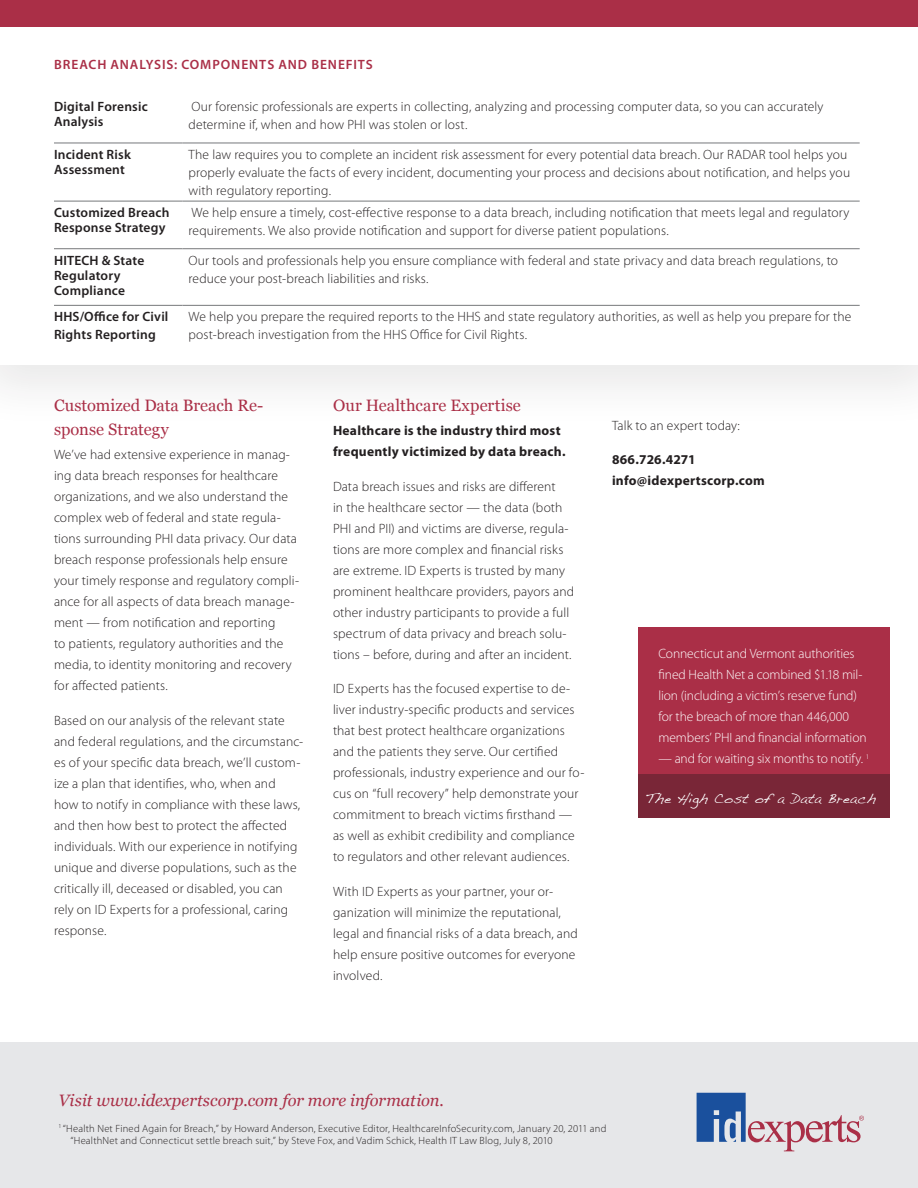
<style>
.page{position:relative;width:918px;height:1188px;background:#fff}
.page>*{position:absolute;margin:0;border:0;box-sizing:border-box;transform-origin:0 0}
.Section_Header{font:16.5px/24px "Georgia";letter-spacing:.005em;color:#aa2f47}
.t1{font:italic 16.5px "Georgia";letter-spacing:-.005em;color:#aa2f47}
.Body{font:300 13.5px/21px "Myriad Pro";letter-spacing:.01em;color:#231f20}
.Table_Text-1{font:300 13.5px/18px "Myriad Pro";letter-spacing:.01em;color:#231f20}
.Body-2{font:300 13.5px/21px "Myriad Pro";letter-spacing:-.01em;color:#fff}
.Table_Text-1-2{font:600 13.5px/15px "Myriad Pro";letter-spacing:.015em;color:#231f20}
.Body-3{font:700 13.5px/21px "Myriad Pro";letter-spacing:.02em;color:#231f20}
.Table_Header{font:600 13.5px "Myriad Pro";letter-spacing:.07em;color:#aa2f47}
.Quote_Credit_2{font:12px "Dakota";letter-spacing:.03em;color:#fff}
.Table_Text-1-3{font:300 10.5px "Myriad Pro";letter-spacing:.02em;color:#231f20}
</style>
<div class="page">
<div style="left:0;top:0;width:918px;height:432px;background:#f8f8f8"></div>
<div style="left:0;top:0;width:918px;height:364px;background:#fff"></div>
<div style="left:0;top:1043px;width:918px;height:145px;background:#e6e7e9"></div>
<hr style="left:54px;top:143px;width:129px;height:1px;background:#76787b">
<hr style="left:183px;top:143px;width:677px;height:1px;background:#76787b">
<hr style="left:54px;top:201px;width:129px;height:1px;background:#76787b">
<hr style="left:183px;top:201px;width:677px;height:1px;background:#76787b">
<hr style="left:54px;top:305px;width:129px;height:1px;background:#76787b">
<hr style="left:183px;top:305px;width:677px;height:1px;background:#76787b">
<hr style="left:54px;top:248px;width:129px;height:1px;background:#76787b">
<hr style="left:183px;top:248px;width:677px;height:1px;background:#76787b">
<div style="left:0;top:0;width:917px;height:26px;background:#aa2f47"></div>
<svg style="left:697px;top:1093px;width:167px;height:58px"></svg>
<div style="left:638px;top:627px;width:251px;height:157px;background:#aa2f47"></div>
<div style="left:638px;top:774px;width:251px;height:44px;background:#792637"></div>
<p class="Table_Header" style="left:54px;top:56px;width:320px">BREACH ANALYSIS: COMPONENTS AND BENEFITS</p>
<p class="Table_Text-1-2" style="left:54px;top:99px;width:95px">Digital Forensic<br>Analysis</p>
<p class="Table_Text-1" style="left:189px;top:98px;width:637px">Our forensic professionals are experts in collecting, analyzing and processing computer data, so you can accurately determine if, when and how PHI was stolen or lost.</p>
<p class="Table_Text-1-2" style="left:54px;top:147px;width:78px">Incident Risk</p>
<p class="Table_Text-1-2" style="left:54px;top:162px;width:72px">Assessment</p>
<p class="Table_Text-1" style="left:189px;top:145px;width:663px">The law requires you to complete an incident risk assessment for every potential data breach. Our RADAR tool helps you properly evaluate the facts of every incident, documenting your process and decisions about notification, and helps you with regulatory reporting.</p>
<p class="Table_Text-1-2" style="left:54px;top:205px;width:117px">Customized Breach<br>Response Strategy</p>
<p class="Table_Text-1" style="left:189px;top:204px;width:662px">We help ensure a timely, cost-effective response to a data breach, including notification that meets legal and regulatory requirements. We also provide notification and support for diverse patient populations.</p>
<p class="Table_Text-1-2" style="left:54px;top:252px;width:92px">HITECH &amp; State<br>Regulatory</p>
<p class="Table_Text-1-2" style="left:54px;top:282px;width:73px">Compliance</p>
<p class="Table_Text-1" style="left:189px;top:251px;width:651px">Our tools and professionals help you ensure compliance with federal and state privacy and data breach regulations, to reduce your post-breach liabilities and risks.</p>
<p class="Table_Text-1-2" style="left:54px;top:308px;width:116px;line-height:18px">HHS/Office for Civil<br>Rights Reporting</p>
<p class="Table_Text-1" style="left:189px;top:308px;width:664px">We help you prepare the required reports to the HHS and state regulatory authorities, as well as help you prepare for the post-breach investigation from the HHS Office for Civil Rights.</p>
<p class="Section_Header" style="left:54px;top:394px;width:211px">Customized Data Breach Re&shy;sponse Strategy</p>
<p class="Body" style="left:54px;top:444px;width:247px">We’ve had extensive experience in manag&shy;ing data breach responses for healthcare organizations, and we also understand the complex web of federal and state regula&shy;tions surrounding PHI data privacy. Our data breach response professionals help ensure your timely response and regulatory compli&shy;ance for all aspects of data breach manage&shy;ment — from notification and reporting<br>to patients, regulatory authorities and the media, to identity monitoring and recovery for affected patients.</p>
<p class="Body" style="left:54px;top:710px;width:251px">Based on our analysis of the relevant state and federal regulations, and the circumstanc&shy;es of your specific data breach, we’ll custom&shy;ize a plan that identifies, who, when and how to notify in compliance with these laws, and then how best to protect the affected individuals. With our experience in notifying unique and diverse populations, such as the critically ill, deceased or disabled, you can rely on ID Experts for a professional, caring response.</p>
<p class="Section_Header" style="left:333px;top:394px;width:189px">Our Healthcare Expertise</p>
<p class="Body-3" style="left:333px;top:420px;width:234px">Healthcare is the industry third most frequently victimized by data breach.</p>
<p class="Body" style="left:333px;top:476px;width:243px">Data breach issues and risks are different<br>in the healthcare sector — the data (both PHI and PII) and victims are diverse, regula&shy;tions are more complex and financial risks are extreme. ID Experts is trusted by many prominent healthcare providers, payors and other industry participants to provide a full spectrum of data privacy and breach solu&shy;tions – before, during and after an incident.</p>
<p class="Body" style="left:333px;top:678px;width:253px">ID Experts has the focused expertise to de&shy;liver industry-specific products and services that best protect healthcare organizations and the patients they serve. Our certified professionals, industry experience and our fo&shy;cus on “full recovery” help demonstrate your commitment to breach victims firsthand — as well as exhibit credibility and compliance to regulators and other relevant audiences.</p>
<p class="Body" style="left:333px;top:881px;width:246px">With ID Experts as your partner, your or&shy;ganization will minimize the reputational, legal and financial risks of a data breach, and help ensure positive outcomes for everyone involved.</p>
<p class="Body" style="left:612px;top:415px;width:129px">Talk to an expert today:</p>
<p class="Body-3" style="left:612px;top:449px;width:154px">866.726.4271 info@idexpertscorp.com</p>
<p class="Body-2" style="left:659px;top:643px;width:210px">Connecticut and Vermont authorities fined Health Net a combined $1.18 mil&shy;lion (including a victim’s reserve fund) for the breach of more than 446,000 members’ PHI and financial information</p>
<p class="Body-2" style="left:659px;top:748px;width:212px">— and for waiting six months to notify. <sup>1</sup></p>
<p class="Quote_Credit_2" style="left:646px;top:791px;width:232px">The High Cost of a Data Breach</p>
<p class="t1" style="left:58px;top:1090px;width:387px">Visit www.idexpertscorp.com for more information.</p>
<p class="Table_Text-1-3" style="left:58px;top:1122px;width:550px"><sup>1</sup> “Health Net Fined Again for Breach,” by Howard Anderson, Executive Editor, HealthcareInfoSecurity.com, January 20, 2011 and</p>
<p class="Table_Text-1-3" style="left:71px;top:1134px;width:484px">“HealthNet and Connecticut settle breach suit,” by Steve Fox, and Vadim Schick, Health IT Law Blog, July 8, 2010</p>
</div>
